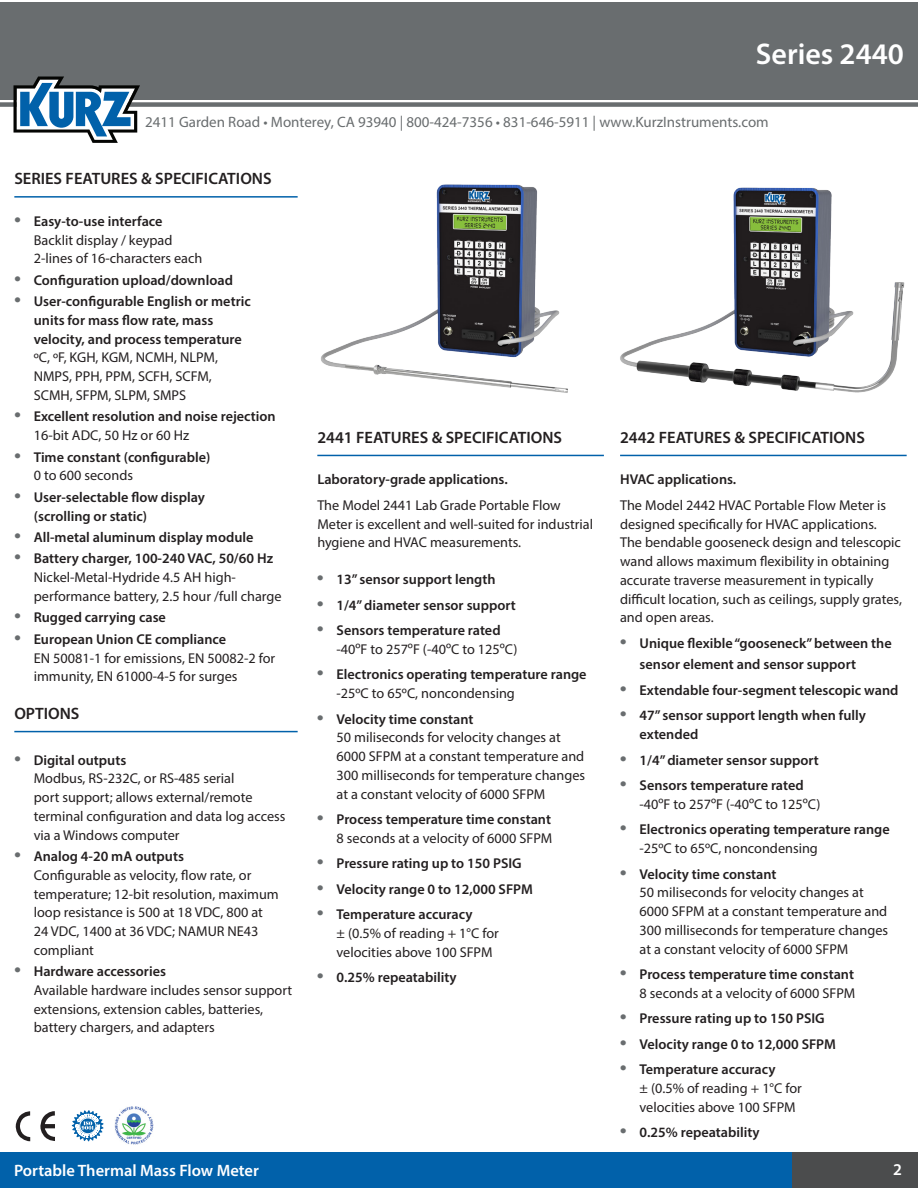
<style>
.page{position:relative;width:918px;height:1188px;background:#fff}
.page>*{position:absolute;margin:0;border:0;box-sizing:border-box;transform-origin:0 0}
.Header_productName_w{font:600 30px "Myriad Pro";color:#fff}
.Feature_heading-top{font:600 16.5px "Myriad Pro";color:#231f20}
.t1{font:600 16.5px "Myriad Pro";color:#fff}
.Feature_heading{font:600 16.5px "Myriad Pro";color:#231f20}
.t2{font:15px "Myriad Pro";color:#696d6f}
.Feature_description{font:14.25px/18.8px "Myriad Pro";color:#231f20}
.Feature_body{font:600 14.25px/18.8px "Myriad Pro";color:#231f20}
.Feature_body_model_d{font:14.25px/18.8px "Myriad Pro";color:#231f20}
.t3{font:4.5px "Myriad Pro";color:#fff}
.t4{font:4.05px "Myriad Pro";color:#fff}
.s1{font-family:"Arial";font-weight:700;font-size:18px;color:#696d6f}
</style>
<div class="page">
<div style="left:1px;top:1152px;width:791px;height:36px;background:#0161aa"></div>
<div style="left:792px;top:1152px;width:126px;height:36px;background:#4b4c4d"></div>
<div style="left:0;top:2px;width:918px;height:97px;background:#696d6f"></div>
<svg style="left:0;top:77px;width:918px;height:66px"></svg>
<img style="left:115px;top:1107px;width:39px;height:37px">
<svg style="left:15px;top:1111px;width:15px;height:30px"></svg>
<svg style="left:40px;top:1111px;width:15px;height:30px"></svg>
<svg style="left:72px;top:1110px;width:32px;height:31px"></svg>
<div style="left:80px;top:1118px;width:16px;height:16px;border:1px solid #fff;border-radius:50%"></div>
<hr style="left:14px;top:196px;width:284px;height:2px;background:#0161aa">
<hr style="left:14px;top:731px;width:284px;height:1px;background:#0161aa">
<img style="left:321px;top:184px;width:247px;height:209px">
<img style="left:620px;top:187px;width:285px;height:206px">
<hr style="left:317px;top:455px;width:287px;height:1px;background:#0161aa">
<hr style="left:620px;top:455px;width:287px;height:1px;background:#0161aa">
<p class="Header_productName_w" style="left:756px;top:35px;width:150px">Series 2440</p>
<p class="t2" style="left:145px;top:112px;width:625px">2411 Garden Road • Monterey, CA 93940 | 800-424-7356 • 831-646-5911 | www.KurzInstruments.com</p>
<p class="Feature_heading-top" style="left:14px;top:168px;width:259px">SERIES FEATURES &amp; SPECIFICATIONS</p>
<p class="Feature_body" style="left:14px;top:211px;width:150px"><span class="s1">•</span> Easy‐to‐use interface</p>
<p class="Feature_description" style="left:34px;top:230px;width:140px">Backlit display / keypad</p>
<p class="Feature_description" style="left:34px;top:249px;width:170px">2‐lines of 16‐characters each</p>
<p class="Feature_body" style="left:14px;top:270px;width:220px"><span class="s1">•</span> Configuration upload/download</p>
<p class="Feature_body" style="left:34px;top:292px;width:219px;text-indent:-19px"><span class="s1">•</span> User‐configurable English or metric units for mass flow rate, mass velocity, and process temperature</p>
<p class="Feature_description" style="left:34px;top:348px;width:186px">oC, oF, KGH, KGM, NCMH, NLPM,</p>
<p class="Feature_description" style="left:34px;top:367px;width:180px">NMPS, PPH, PPM, SCFH, SCFM,</p>
<p class="Feature_description" style="left:34px;top:386px;width:154px">SCMH, SFPM, SLPM, SMPS</p>
<p class="Feature_body" style="left:14px;top:407px;width:263px"><span class="s1">•</span> Excellent resolution and noise rejection</p>
<p class="Feature_description" style="left:34px;top:426px;width:157px">16-bit ADC, 50 Hz or 60 Hz</p>
<p class="Feature_body" style="left:14px;top:447px;width:198px"><span class="s1">•</span> Time constant (configurable)</p>
<p class="Feature_description" style="left:34px;top:466px;width:101px">0 to 600 seconds</p>
<p class="Feature_body" style="left:34px;top:487px;width:173px;text-indent:-19px"><span class="s1">•</span> User‐selectable flow display (scrolling or static)</p>
<p class="Feature_body" style="left:14px;top:527px;width:241px"><span class="s1">•</span> All-metal aluminum display module</p>
<p class="Feature_body" style="left:14px;top:549px;width:260px"><span class="s1">•</span> Battery charger, 100-240 VAC, 50/60 Hz</p>
<p class="Feature_description" style="left:34px;top:568px;width:249px">Nickel-Metal-Hydride 4.5 AH high&shy;performance battery, 2.5 hour /full charge</p>
<p class="Feature_body" style="left:14px;top:608px;width:153px"><span class="s1">•</span> Rugged carrying case</p>
<p class="Feature_body" style="left:14px;top:629px;width:213px"><span class="s1">•</span> European Union CE compliance</p>
<p class="Feature_description" style="left:34px;top:648px;width:243px">EN 50081-1 for emissions, EN 50082-2 for immunity, EN 61000-4-5 for surges</p>
<p class="Feature_heading" style="left:14px;top:703px;width:67px">OPTIONS</p>
<p class="Feature_body" style="left:14px;top:750px;width:114px"><span class="s1">•</span> Digital outputs</p>
<p class="Feature_description" style="left:34px;top:769px;width:253px">Modbus, RS-232C, or RS-485 serial<br>port support; allows external/remote terminal configuration and data log access via a Windows computer</p>
<p class="Feature_body" style="left:14px;top:847px;width:171px"><span class="s1">•</span> Analog 4-20 mA outputs</p>
<p class="Feature_description" style="left:34px;top:865px;width:247px">Configurable as velocity, flow rate, or temperature; 12-bit resolution, maximum loop resistance is 500 at 18 VDC, 800 at<br>24 VDC, 1400 at 36 VDC; NAMUR NE43 compliant</p>
<p class="Feature_body" style="left:14px;top:962px;width:153px"><span class="s1">•</span> Hardware accessories</p>
<p class="Feature_description" style="left:34px;top:981px;width:260px">Available hardware includes sensor support extensions, extension cables, batteries, battery chargers, and adapters</p>
<p class="Feature_heading-top" style="left:317px;top:427px;width:246px">2441 FEATURES &amp; SPECIFICATIONS</p>
<p class="Feature_body" style="left:317px;top:470px;width:192px">Laboratory-grade applications.</p>
<p class="Feature_body_model_d" style="left:317px;top:496px;width:277px">The Model 2441 Lab Grade Portable Flow<br>Meter is excellent and well-suited for industrial hygiene and HVAC measurements.</p>
<p class="Feature_body" style="left:317px;top:570px;width:180px"><span class="s1">•</span> 13” sensor support length</p>
<p class="Feature_body" style="left:317px;top:595px;width:200px"><span class="s1">•</span> 1/4” diameter sensor support</p>
<p class="Feature_body" style="left:317px;top:621px;width:185px"><span class="s1">•</span> Sensors temperature rated</p>
<p class="Feature_description" style="left:337px;top:640px;width:182px">-40ºF to 257ºF (-40ºC to 125ºC)</p>
<p class="Feature_body" style="left:317px;top:665px;width:271px"><span class="s1">•</span> Electronics operating temperature range</p>
<p class="Feature_description" style="left:337px;top:684px;width:180px">-25ºC to 65ºC, noncondensing</p>
<p class="Feature_body" style="left:317px;top:709px;width:158px"><span class="s1">•</span> Velocity time constant</p>
<p class="Feature_description" style="left:337px;top:728px;width:250px">50 miliseconds for velocity changes at 6000 SFPM at a constant temperature and 300 milliseconds for temperature changes at a constant velocity of 6000 SFPM</p>
<p class="Feature_body" style="left:317px;top:810px;width:235px"><span class="s1">•</span> Process temperature time constant</p>
<p class="Feature_description" style="left:337px;top:829px;width:217px">8 seconds at a velocity of 6000 SFPM</p>
<p class="Feature_body" style="left:317px;top:854px;width:206px"><span class="s1">•</span> Pressure rating up to 150 PSIG</p>
<p class="Feature_body" style="left:317px;top:879px;width:217px"><span class="s1">•</span> Velocity range 0 to 12,000 SFPM</p>
<p class="Feature_body" style="left:317px;top:905px;width:157px"><span class="s1">•</span> Temperature accuracy</p>
<p class="Feature_description" style="left:337px;top:924px;width:164px">± (0.5% of reading + 1°C for velocities above 100 SFPM</p>
<p class="Feature_body" style="left:317px;top:968px;width:141px"><span class="s1">•</span> 0.25% repeatability</p>
<p class="t4" style="left:77px;top:1119px;width:2px">.</p>
<p class="t3" style="left:97px;top:1119px;width:2px">.</p>
<p class="Feature_heading-top" style="left:620px;top:427px;width:246px">2442 FEATURES &amp; SPECIFICATIONS</p>
<p class="Feature_body" style="left:620px;top:470px;width:118px">HVAC applications.</p>
<p class="Feature_body_model_d" style="left:620px;top:496px;width:283px">The Model 2442 HVAC Portable Flow Meter is designed specifically for HVAC applications.<br>The bendable gooseneck design and telescopic wand allows maximum flexibility in obtaining accurate traverse measurement in typically difficult location, such as ceilings, supply grates, and open areas.</p>
<p class="Feature_body" style="left:640px;top:632px;width:254px;line-height:21.6px;text-indent:-19px"><span class="s1">•</span> Unique flexible “gooseneck” between the sensor element and sensor support</p>
<p class="Feature_body" style="left:620px;top:680px;width:280px"><span class="s1">•</span> Extendable four-segment telescopic wand</p>
<p class="Feature_body" style="left:640px;top:706px;width:228px;text-indent:-19px"><span class="s1">•</span> 47” sensor support length when fully extended</p>
<p class="Feature_body" style="left:620px;top:750px;width:200px"><span class="s1">•</span> 1/4” diameter sensor support</p>
<p class="Feature_body" style="left:620px;top:776px;width:185px"><span class="s1">•</span> Sensors temperature rated</p>
<p class="Feature_description" style="left:640px;top:795px;width:182px">-40ºF to 257ºF (-40ºC to 125ºC)</p>
<p class="Feature_body" style="left:620px;top:820px;width:271px"><span class="s1">•</span> Electronics operating temperature range</p>
<p class="Feature_description" style="left:640px;top:839px;width:180px">-25ºC to 65ºC, noncondensing</p>
<p class="Feature_body" style="left:620px;top:864px;width:158px"><span class="s1">•</span> Velocity time constant</p>
<p class="Feature_description" style="left:640px;top:883px;width:250px">50 miliseconds for velocity changes at 6000 SFPM at a constant temperature and 300 milliseconds for temperature changes at a constant velocity of 6000 SFPM</p>
<p class="Feature_body" style="left:620px;top:965px;width:235px"><span class="s1">•</span> Process temperature time constant</p>
<p class="Feature_description" style="left:640px;top:984px;width:217px">8 seconds at a velocity of 6000 SFPM</p>
<p class="Feature_body" style="left:620px;top:1009px;width:206px"><span class="s1">•</span> Pressure rating up to 150 PSIG</p>
<p class="Feature_body" style="left:620px;top:1034px;width:217px"><span class="s1">•</span> Velocity range 0 to 12,000 SFPM</p>
<p class="Feature_body" style="left:620px;top:1060px;width:157px"><span class="s1">•</span> Temperature accuracy</p>
<p class="Feature_description" style="left:640px;top:1079px;width:164px">± (0.5% of reading + 1°C for velocities above 100 SFPM</p>
<p class="Feature_body" style="left:620px;top:1123px;width:141px"><span class="s1">•</span> 0.25% repeatability</p>
<p class="t1" style="left:14px;top:1160px;width:246px">Portable Thermal Mass Flow Meter</p>
<p class="t1" style="left:893px;top:1158px;width:10px">2</p>
</div>
